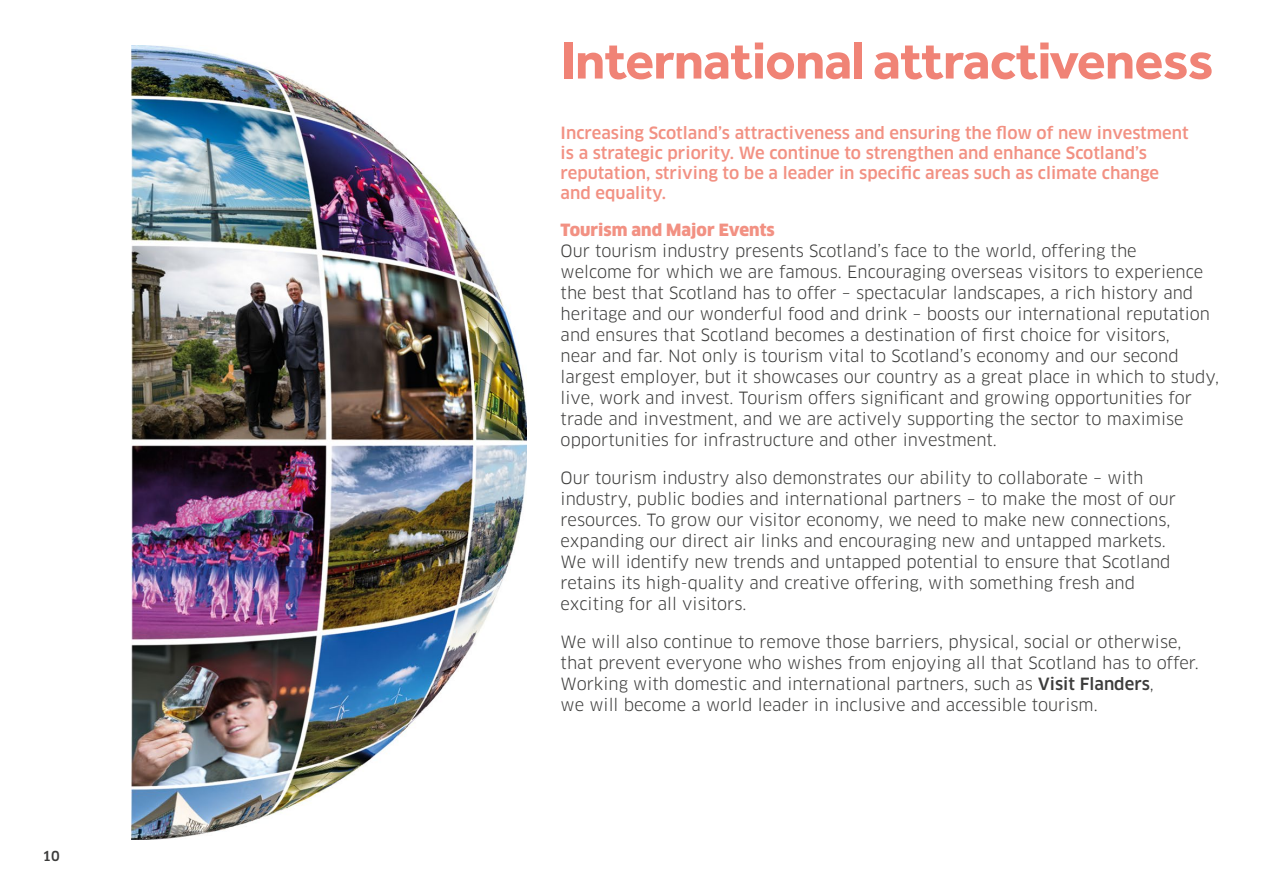
<style>
.page{position:relative;width:1263px;height:893px;background:#fff}
.page>*{position:absolute;margin:0;border:0;box-sizing:border-box;transform-origin:0 0}
.Heading{font:700 54px "Effra";letter-spacing:-.015em;color:#f08376}
.Body_Copy{font:16.5px/21px "Clan";color:#3c3c3b}
.Intro{font:500 16.5px/19.8px "Clan";color:#f29183}
.Heading_copy{font:900 16.5px "Clan";color:#f29183}
.t1{font:500 13.5px "Clan";color:#3c3c3b}
.s1{font-weight:500}
</style>
<div class="page">
<img style="left:132px;top:45px;width:394px;height:794px">
<p class="t1" style="left:43px;top:848px;width:19px">10</p>
<p class="Heading" style="left:561px;top:28px;width:654px">International attractiveness</p>
<p class="Intro" style="left:561px;top:124px;width:630px">Increasing Scotland’s attractiveness and ensuring the flow of new investment is a strategic priority. We continue to strengthen and enhance Scotland’s reputation, striving to be a leader in specific areas such as climate change and equality.</p>
<p class="Heading_copy" style="left:561px;top:219px;width:215px">Tourism and Major Events</p>
<p class="Body_Copy" style="left:561px;top:240px;width:660px">Our tourism industry presents Scotland’s face to the world, offering the<br>welcome for which we are famous. Encouraging overseas visitors to experience the best that Scotland has to offer – spectacular landscapes, a rich history and heritage and our wonderful food and drink – boosts our international reputation and ensures that Scotland becomes a destination of first choice for visitors,<br>near and far. Not only is tourism vital to Scotland’s economy and our second largest employer, but it showcases our country as a great place in which to study, live, work and invest. Tourism offers significant and growing opportunities for trade and investment, and we are actively supporting the sector to maximise opportunities for infrastructure and other investment.</p>
<p class="Body_Copy" style="left:561px;top:467px;width:617px">Our tourism industry also demonstrates our ability to collaborate – with industry, public bodies and international partners – to make the most of our resources. To grow our visitor economy, we need to make new connections, expanding our direct air links and encouraging new and untapped markets.<br>We will identify new trends and untapped potential to ensure that Scotland retains its high-quality and creative offering, with something fresh and exciting for all visitors.</p>
<p class="Body_Copy" style="left:561px;top:631px;width:640px">We will also continue to remove those barriers, physical, social or otherwise, that prevent everyone who wishes from enjoying all that Scotland has to offer.<br>Working with domestic and international partners, such as <span class="s1">Visit Flanders</span>,<br>we will become a world leader in inclusive and accessible tourism.</p>
</div>
